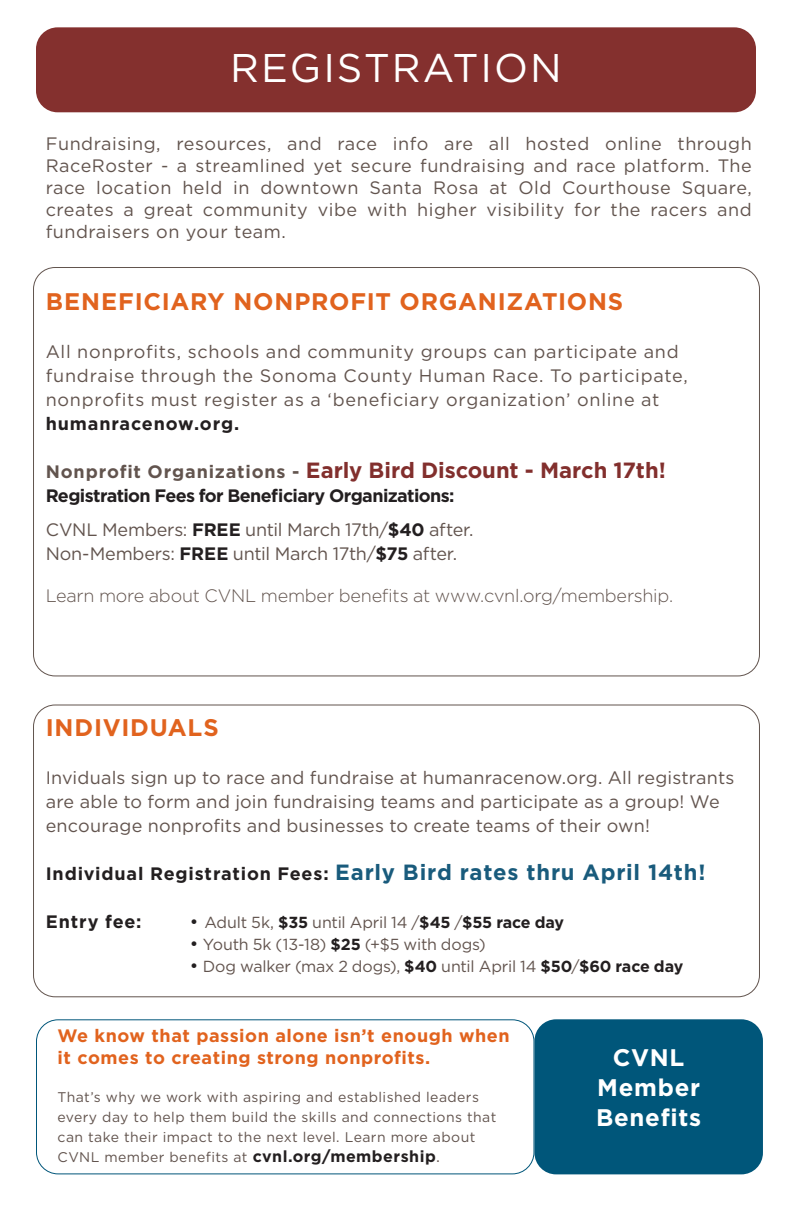
<style>
.page{position:relative;width:792px;height:1224px;background:#fff}
.page>*{position:absolute;margin:0;border:0;box-sizing:border-box;transform-origin:0 0}
.t1{font:40px "Gotham";letter-spacing:.05em;color:#fff}
.t2{font:700 24px "Gotham";letter-spacing:.03em;color:#e1631e}
.t3{font:700 24px/30px "Gotham";letter-spacing:.03em;color:#fff;text-align:center}
.t4{font:700 22px "Gotham";letter-spacing:.035em;color:#195b7c}
.t5{font:700 22px "Gotham";letter-spacing:-.005em;color:#822f2d}
.t6{font:18px/22px "Gotham";letter-spacing:.02em;color:#62544e}
.t7{font:18px/24px "Gotham";letter-spacing:.04em;color:#62544e}
.t8{font:700 18px/34px "Gotham";letter-spacing:-.03em;color:#231f20}
.t9{font:700 18px/22px "Gotham";letter-spacing:.03em;color:#e1631e}
.t10{font:300 18px "Gotham";letter-spacing:-.01em;color:#62544e}
.t11{font:18px "Gotham";letter-spacing:-.01em;color:#62544e}
.t12{font:700 18px "Gotham";letter-spacing:.045em;color:#231f20}
.t13{font:700 18px "Gotham";letter-spacing:.05em;color:#231f20}
.t14{font:16px "Gotham";letter-spacing:-.01em;color:#62544e}
.t15{font:14px/20px "Gotham";letter-spacing:.03em;color:#62544e}
.s1{font-size:18px;color:#62544e}
.s2{font-weight:400;color:#62544e}
.s3{font-weight:700;color:#231f20}
.s4{font-size:18px;color:#231f20}
.s5{font-weight:700;font-size:16px;color:#231f20}
.s6{font-size:16px}
</style>
<div class="page">
<div style="left:36px;top:27px;width:720px;height:85px;background:#84302e;border-radius:22px"></div>
<div style="left:36px;top:1019px;width:498px;height:155px;border:1px solid #00567a;border-radius:22px"></div>
<div style="left:534px;top:1019px;width:229px;height:155px;background:#00567a;border-radius:22px"></div>
<h1 class="t1" style="left:230px;top:42px;width:333px">REGISTRATION</h1>
<p class="t6" style="left:46px;top:132px;width:708px;text-align:justify">Fundraising, resources, and race info are all hosted online through RaceRoster - a streamlined yet secure fundraising and race platform. The race location held in downtown Santa Rosa at Old Courthouse Square, creates a great community vibe with higher visibility for the racers and fundraisers on your team.</p>
<h2 class="t2" style="left:46px;top:285px;width:579px">BENEFICIARY NONPROFIT ORGANIZATIONS</h2>
<p class="t7" style="left:46px;top:339px;width:644px">All nonprofits, schools and community groups can participate and fundraise through the Sonoma County Human Race. To participate, nonprofits must register as a ‘beneficiary organization’ online at</p>
<p class="t12" style="left:46px;top:412px;width:195px">humanracenow.org.</p>
<p class="t5" style="left:46px;top:455px;width:622px"><span class="s1">Nonprofit Organizations -</span> Early Bird Discount - March 17th!</p>
<p class="t8" style="left:46px;top:478px;width:429px">Registration Fees for Beneficiary Organizations:<br><span class="s2">CVNL Members:</span> FREE <span class="s2">until March 17th/</span>$40 <span class="s2">after.</span></p>
<p class="t11" style="left:46px;top:542px;width:413px">Non-Members: <span class="s3">FREE</span> until March 17th/<span class="s3">$75</span> after.</p>
<p class="t10" style="left:46px;top:584px;width:629px">Learn more about CVNL member benefits at www.cvnl.org/membership.</p>
<h2 class="t2" style="left:46px;top:712px;width:175px">INDIVIDUALS</h2>
<p class="t6" style="left:46px;top:765px;width:690px;line-height:24px">Inviduals sign up to race and fundraise at humanracenow.org. All registrants are able to form and join fundraising teams and participate as a group! We encourage nonprofits and businesses to create teams of their own!</p>
<p class="t4" style="left:46px;top:858px;width:661px"><span class="s4">Individual Registration Fees:</span> Early Bird rates thru April 14th!</p>
<p class="t13" style="left:46px;top:910px;width:97px">Entry fee:</p>
<p class="t14" style="left:190px;top:912px;width:376px"><span class="s4">•</span> Adult 5k, <span class="s3">$35</span> until April 14 /<span class="s3">$45</span> /<span class="s3">$55 race day</span></p>
<p class="t14" style="left:190px;top:934px;width:298px"><span class="s4">•</span> Youth 5k (13-18) <span class="s3">$25</span> (+$5 with dogs)</p>
<p class="t14" style="left:190px;top:956px;width:495px"><span class="s4">•</span> Dog walker (max 2 dogs), <span class="s3">$40</span> until April 14 <span class="s3">$50</span>/<span class="s3">$60 race day</span></p>
<p class="t9" style="left:58px;top:1024px;width:454px">We know that passion alone isn’t enough when it comes to creating strong nonprofits.</p>
<p class="t15" style="left:58px;top:1087px;width:440px">That’s why we work with aspiring and established leaders every day to help them build the skills and connections that can take their impact to the next level. Learn more about CVNL member benefits at <span class="s5">cvnl.org/membership</span><span class="s6">.</span></p>
<h2 class="t3" style="left:596px;top:1042px;width:107px">CVNL<br>Member<br>Benefits</h2>
</div>
